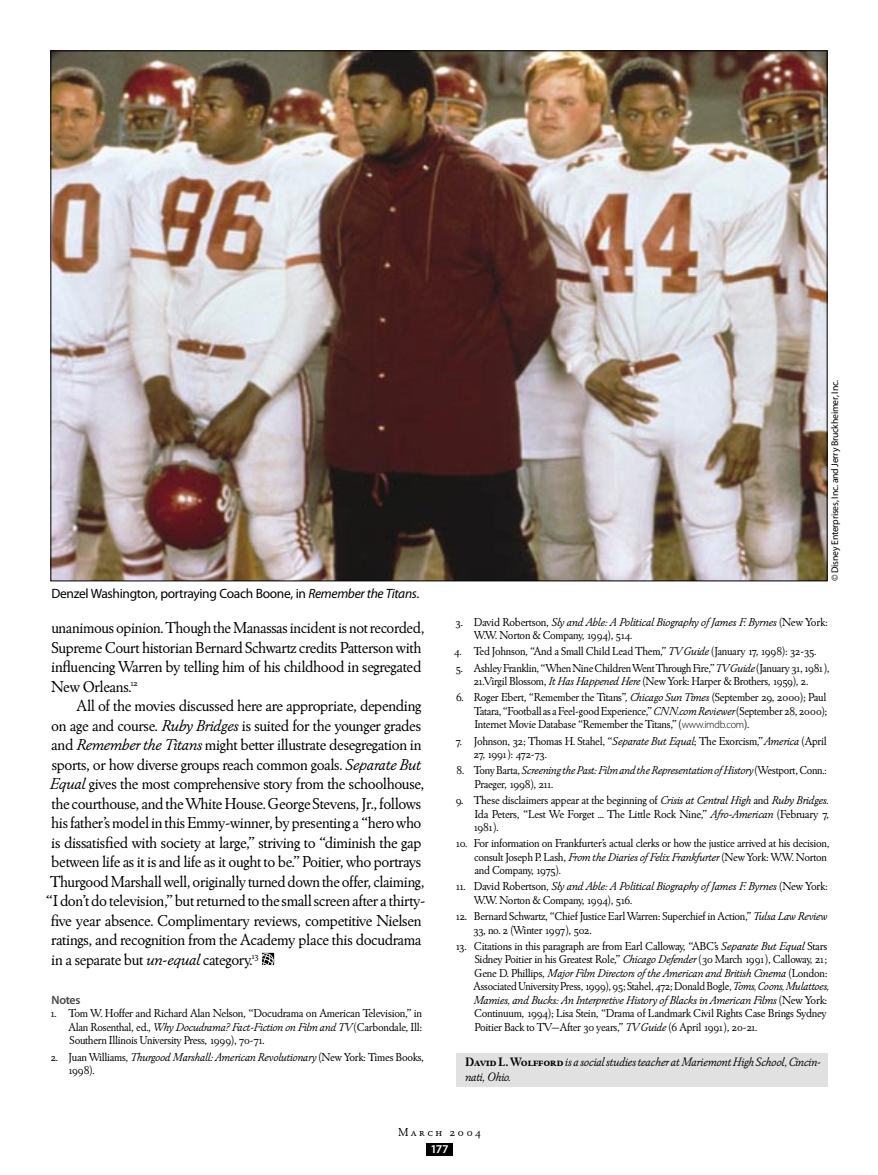
<style>
.page{position:relative;width:878px;height:1175px;background:#fff}
.page>*{position:absolute;margin:0;border:0;box-sizing:border-box;transform-origin:0 0}
.Body_Text{font:16.5px/19.5px "Winchester New ITC Book OS";letter-spacing:-.025em;color:#000}
.Photo_Caption{font:13.5px "Myriad Pro";letter-spacing:-.025em;color:#000}
.Author_Bio{font:12.75px/15.8px "Winchester New ITC Book Italic OS";letter-spacing:-.025em;color:#000;scale:.95 1}
.Notes_References{font:12px/13.5px "Winchester New ITC Book OS";letter-spacing:-.025em;color:#000}
.Notes_References-2{font:12px/13.5px "Winchester New ITC Book OS";letter-spacing:-.025em;color:#000;text-align:center;scale:.96 1}
.Notes_References-3{font:12px/13.5px "Winchester New ITC Book Italic OS";letter-spacing:-.025em;color:#000;scale:.96 1}
.t1{font:12px "Winchester New ITC Book SC";letter-spacing:.2em;color:#000}
.Notes_Ref_Heading{font:600 12px "Myriad Pro";letter-spacing:-.03em;color:#484848}
.t2{font:600 12px "Myriad Pro";color:#fff}
.Photo_Credit{font:9.75px "Myriad Pro";letter-spacing:-.025em;color:#000}
.s1{font-style:italic}
.s2{font-family:"Winchester New ITC Book Italic OS"}
.s3{font-family:"Myriad Pro";font-weight:300;font-size:10.5px}
.s4{font-family:"Winchester New ITC Book OS"}
.s5{font-family:"Winchester New ITC Bold SC"}
</style>
<div class="page">
<div style="left:456px;top:1052px;width:371px;height:34px;background:#e1e1e1"></div>
<svg style="left:262px;top:952px;width:12px;height:12px"></svg>
<img style="left:53px;top:53px;width:772px;height:526px">
<div style="left:426px;top:1143px;width:26px;height:12px;background:#000"></div>
<p class="Photo_Caption" style="left:51px;top:586px;width:369px">Denzel Washington, portraying Coach Boone, in <span class="s1">Remember the Titans</span>.</p>
<p class="Body_Text" style="left:51px;top:618px;width:375px">unanimous opinion. Though the Manassas incident is not recorded, Supreme Court historian Bernard Schwartz credits Patterson with influencing Warren by telling him of his childhood in segregated New Orleans.<sup>12</sup></p>
<p class="Body_Text" style="left:77px;top:696px;width:346px">All of the movies discussed here are appropriate, depending</p>
<p class="Body_Text" style="left:51px;top:715px;width:371px">on age and course. <span class="s2">Ruby Bridges</span> is suited for the younger grades</p>
<p class="Body_Text" style="left:51px;top:735px;width:372px">and <span class="s2">Remember the Titans</span> might better illustrate desegregation in</p>
<p class="Body_Text" style="left:52px;top:754px;width:371px">sports, or how diverse groups reach common goals. <span class="s2">Separate But</span></p>
<p class="Body_Text" style="left:50px;top:774px;width:376px"><span class="s2">Equal</span> gives the most comprehensive story from the schoolhouse,</p>
<p class="Body_Text" style="left:51px;top:793px;width:371px">the courthouse, and the White House. George Stevens, Jr., follows</p>
<p class="Body_Text" style="left:51px;top:813px;width:372px">his father’s model in this Emmy-winner, by presenting a “hero who</p>
<p class="Body_Text" style="left:51px;top:832px;width:372px">is dissatisfied with society at large,” striving to “diminish the gap</p>
<p class="Body_Text" style="left:51px;top:852px;width:371px">between life as it is and life as it ought to be.” Poitier, who portrays</p>
<p class="Body_Text" style="left:50px;top:871px;width:376px">Thurgood Marshall well, originally turned down the offer, claiming,</p>
<p class="Body_Text" style="left:46px;top:891px;width:381px">“I don’t do television,” but returned to the small screen after a thirty-</p>
<p class="Body_Text" style="left:51px;top:910px;width:372px">five year absence. Complimentary reviews, competitive Nielsen</p>
<p class="Body_Text" style="left:51px;top:930px;width:372px">ratings, and recognition from the Academy place this docudrama</p>
<p class="Body_Text" style="left:51px;top:949px;width:209px">in a separate but <span class="s2">un-equal</span> category.<sup>13</sup></p>
<p class="Notes_Ref_Heading" style="left:52px;top:993px;width:30px">Notes</p>
<p class="Notes_References" style="left:68px;top:1006px;width:355px;text-align:justify;text-indent:-18px">1. Tom W. Hoffer and Richard Alan Nelson, “Docudrama on American Television,” in Alan Rosenthal, ed., <span class="s2">Why Docudrama? Fact-Fiction on Film and TV</span> (Carbondale, Ill:<br>Southern Illinois University Press, 1999), 70-71.</p>
<p class="Notes_References" style="left:68px;top:1049px;width:358px;text-indent:-18px">2. Juan Williams, <span class="s2">Thurgood Marshall: American Revolutionary</span> (New York: Times Books,<br>1998).</p>
<p class="Photo_Credit" style="left:829px;top:581px;width:202px;rotate:-90deg">© Disney Enterprises, Inc. and Jerry Bruckheimer, Inc.</p>
<p class="Notes_References" style="left:474px;top:615px;width:355px;text-indent:-19px">3. David Robertson, <span class="s2">Sly and Able: A Political Biography of James F. Byrnes</span> (New York:<br>W.W. Norton &amp; Company, 1994), 514.</p>
<p class="Notes_References" style="left:454px;top:644px;width:364px">4. Ted Johnson, “And a Small Child Lead Them,” <span class="s2">TV Guide</span> (January 17, 1998): 32-35.</p>
<p class="Notes_References-2" style="left:455px;top:660px;width:391px">5. Ashley Franklin, “When Nine Children Went Through Fire,” <span class="s2">TV Guide</span> (January 31, 1981),<br>21.Virgil Blossom, <span class="s2">It Has Happened Here</span> (New York: Harper &amp; Brothers, 1959), 2.</p>
<p class="Notes_References" style="left:474px;top:690px;width:355px;text-align:justify;text-indent:-18px">6. Roger Ebert, “Remember the Titans”, <span class="s2">Chicago Sun Times</span> (September 29, 2000); Paul Tatara, “Football as a Feel-good Experience,” <span class="s2">CNN.com Reviewer</span> (September 28, 2000); Internet Movie Database “Remember the Titans,” (<span class="s3">www.imdb.com</span>).</p>
<p class="Notes_References" style="left:473px;top:733px;width:355px;text-indent:-18px">7. Johnson, 32; Thomas H. Stahel, “<span class="s2">Separate But Equal</span>; The Exorcism,” <span class="s2">America</span> (April<br>27, 1991): 472-73.</p>
<p class="Notes_References-3" style="left:474px;top:763px;width:368px;text-indent:-18px"><span class="s4">8. Tony Barta,</span> Screening the Past: Film and the Representation of History <span class="s4">(Westport, Conn.:<br>Praeger, 1998), 211.</span></p>
<p class="Notes_References" style="left:473px;top:793px;width:357px;text-align:justify;text-indent:-17px">9. These disclaimers appear at the beginning of <span class="s2">Crisis at Central High</span> and <span class="s2">Ruby Bridges</span>.<br>Ida Peters, “Lest We Forget ... The Little Rock Nine,” <span class="s2">Afro-American</span> (February 7, 1981).</p>
<p class="Notes_References" style="left:474px;top:836px;width:357px;text-indent:-19px">10. For information on Frankfurter’s actual clerks or how the justice arrived at his decision, consult Joseph P. Lash, <span class="s2">From the Diaries of Felix Frankfurter</span> (New York: W.W. Norton and Company, 1975).</p>
<p class="Notes_References" style="left:474px;top:879px;width:355px;text-indent:-19px">11. David Robertson, <span class="s2">Sly and Able: A Political Biography of James F. Byrnes</span> (New York:<br>W.W. Norton &amp; Company, 1994), 516.</p>
<p class="Notes_References" style="left:473px;top:909px;width:356px;text-indent:-18px">12. Bernard Schwartz, “Chief Justice Earl Warren: Superchief in Action,” <span class="s2">Tulsa Law Review<br></span>33, no. 2 (Winter 1997), 502.</p>
<p class="Notes_References" style="left:473px;top:939px;width:357px;text-indent:-18px">13. Citations in this paragraph are from Earl Calloway, “ABC’s <span class="s2">Separate But Equal</span> Stars Sidney Poitier in his Greatest Role,” <span class="s2">Chicago Defender</span> (30 March 1991), Calloway, 21; Gene D. Phillips, <span class="s2">Major Film Directors of the American and British Cinema</span> (London:<br>Associated University Press, 1999), 95; Stahel, 472; Donald Bogle, <span class="s2">Toms, Coons, Mulattoes, Mamies, and Bucks: An Interpretive History of Blacks in American Films</span> (New York:<br>Continuum, 1994); Lisa Stein, “Drama of Landmark Civil Rights Case Brings Sydney Poitier Back to TV—After 30 years,” <span class="s2">TV Guide</span> (6 April 1991), 20-21.</p>
<p class="Author_Bio" style="left:465px;top:1053px;width:376px"><span class="s5">David L. Wolfford</span> is a social studies teacher at Mariemont High School, Cincin&shy;nati, Ohio.</p>
<p class="t1" style="left:398px;top:1125px;width:84px">March 2004</p>
<p class="t2" style="left:430px;top:1142px;width:20px">177</p>
</div>
